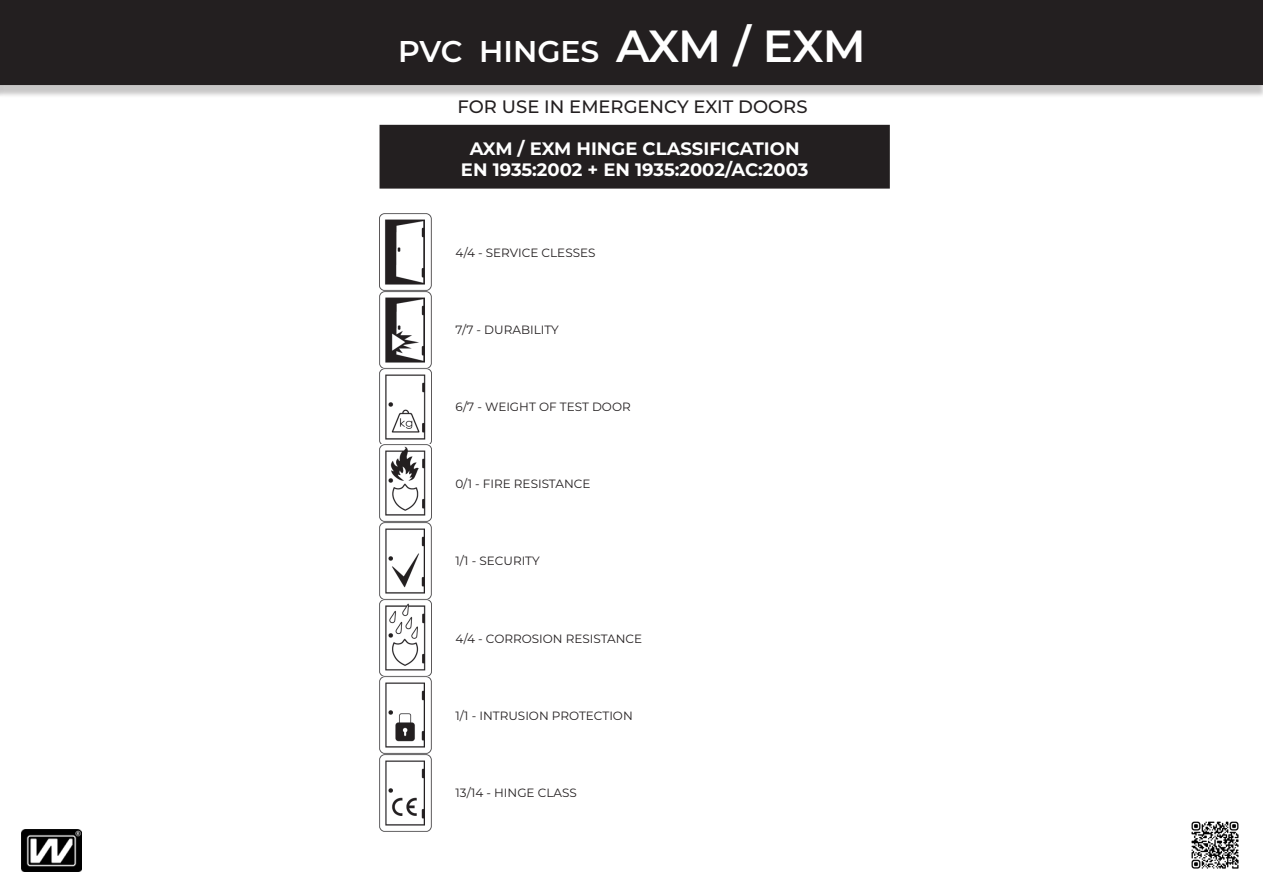
<style>
.page{position:relative;width:1263px;height:893px;background:#fff}
.page>*{position:absolute;margin:0;border:0;box-sizing:border-box;transform-origin:0 0}
.t1{font:600 30px "Montserrat";color:#fff}
.t2{font:700 18px/21.6px "Montserrat";color:#fff;text-align:center}
.t3{font:500 18px "Montserrat";color:#231f20}
.t4{font:12px "Montserrat";color:#231f20}
.s1{font-size:45px}
</style>
<div class="page">
<div style="left:0;top:4px;width:1263px;height:94px;background:#231f20;opacity:.25"></div>
<div style="left:1px;top:1px;width:1261px;height:83px;background:#231f20"></div>
<div style="left:0;top:0;width:1263px;height:85px;border:2px solid #231f20"></div>
<img style="left:21px;top:829px;width:61px;height:43px">
<img style="left:379px;top:214px;width:52px;height:617px">
<div style="left:380px;top:126px;width:509px;height:62px;background:#231f20"></div>
<div style="left:379px;top:125px;width:511px;height:64px;border:2px solid #231f20"></div>
<img style="left:1191px;top:821px;width:48px;height:48px">
<h1 class="t1" style="left:398px;top:30px;width:469px">PVC HINGES <span class="s1">AXM / EXM</span></h1>
<h2 class="t3" style="left:458px;top:94px;width:351px">FOR USE IN EMERGENCY EXIT DOORS</h2>
<h2 class="t2" style="left:461px;top:137px;width:349px">AXM / EXM HINGE CLASSIFICATION<br>EN 1935:2002 + EN 1935:2002/AC:2003</h2>
<p class="t4" style="left:456px;top:244px;width:141px">4/4 - SERVICE CLESSES</p>
<p class="t4" style="left:456px;top:321px;width:105px">7/7 - DURABILITY</p>
<p class="t4" style="left:456px;top:399px;width:177px">6/7 - WEIGHT OF TEST DOOR</p>
<p class="t4" style="left:456px;top:476px;width:136px">0/1 - FIRE RESISTANCE</p>
<p class="t4" style="left:456px;top:553px;width:86px">1/1 - SECURITY</p>
<p class="t4" style="left:456px;top:630px;width:188px">4/4 - CORROSION RESISTANCE</p>
<p class="t4" style="left:456px;top:707px;width:179px">1/1 - INTRUSION PROTECTION</p>
<p class="t4" style="left:456px;top:784px;width:123px">13/14 - HINGE CLASS</p>
</div>
